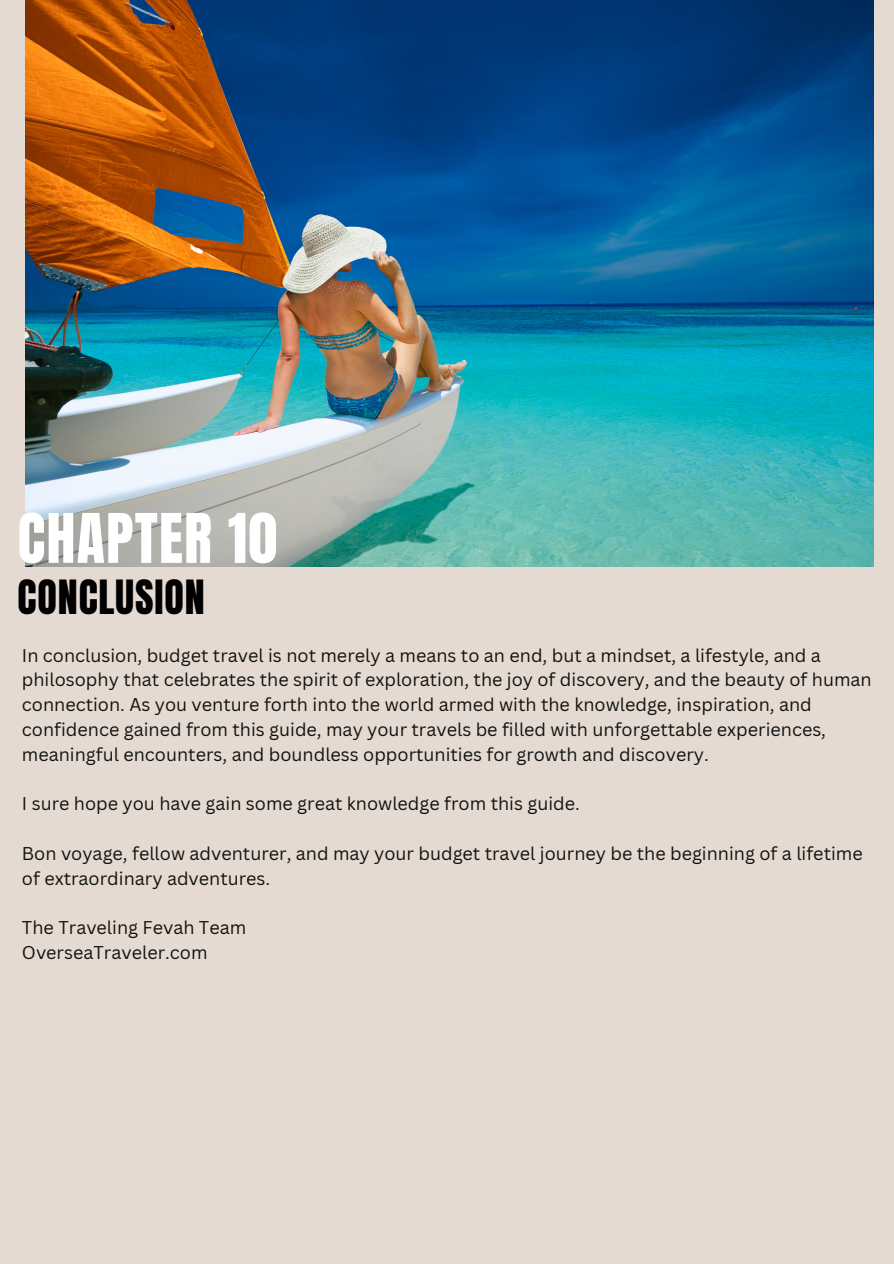
<style>
.page{position:relative;width:894px;height:1264px;background:#fff}
.page>*{position:absolute;margin:0;border:0;box-sizing:border-box;transform-origin:0 0}
.t1{font:58.05px "Anton";letter-spacing:.02em;color:#fff}
.t2{font:40.05px "Anton";letter-spacing:.02em;color:#000}
.t3{font:18px/24.8px "Canva Sans";color:#131313}
</style>
<div class="page">
<div style="left:0;top:0;width:893px;height:1263px;background:#e4dad1"></div>
<img style="left:25px;top:0;width:847px;height:566px">
<p class="t1" style="left:18px;top:497px;width:261px">CHAPTER 10</p>
<h2 class="t2" style="left:18px;top:568px;width:189px">CONCLUSION</h2>
<h1 class="t3" style="left:22px;top:642px;width:851px">In conclusion, budget travel is not merely a means to an end, but a mindset, a lifestyle, and a philosophy that celebrates the spirit of exploration, the joy of discovery, and the beauty of human connection. As you venture forth into the world armed with the knowledge, inspiration, and confidence gained from this guide, may your travels be filled with unforgettable experiences, meaningful encounters, and boundless opportunities for growth and discovery.</h1>
<p class="t3" style="left:22px;top:790px;width:559px">I sure hope you have gain some great knowledge from this guide.</p>
<p class="t3" style="left:22px;top:840px;width:842px">Bon voyage, fellow adventurer, and may your budget travel journey be the beginning of a lifetime of extraordinary adventures.</p>
<p class="t3" style="left:22px;top:914px;width:226px">The Traveling Fevah Team</p>
<p class="t3" style="left:22px;top:939px;width:187px">OverseaTraveler.com</p>
</div>
